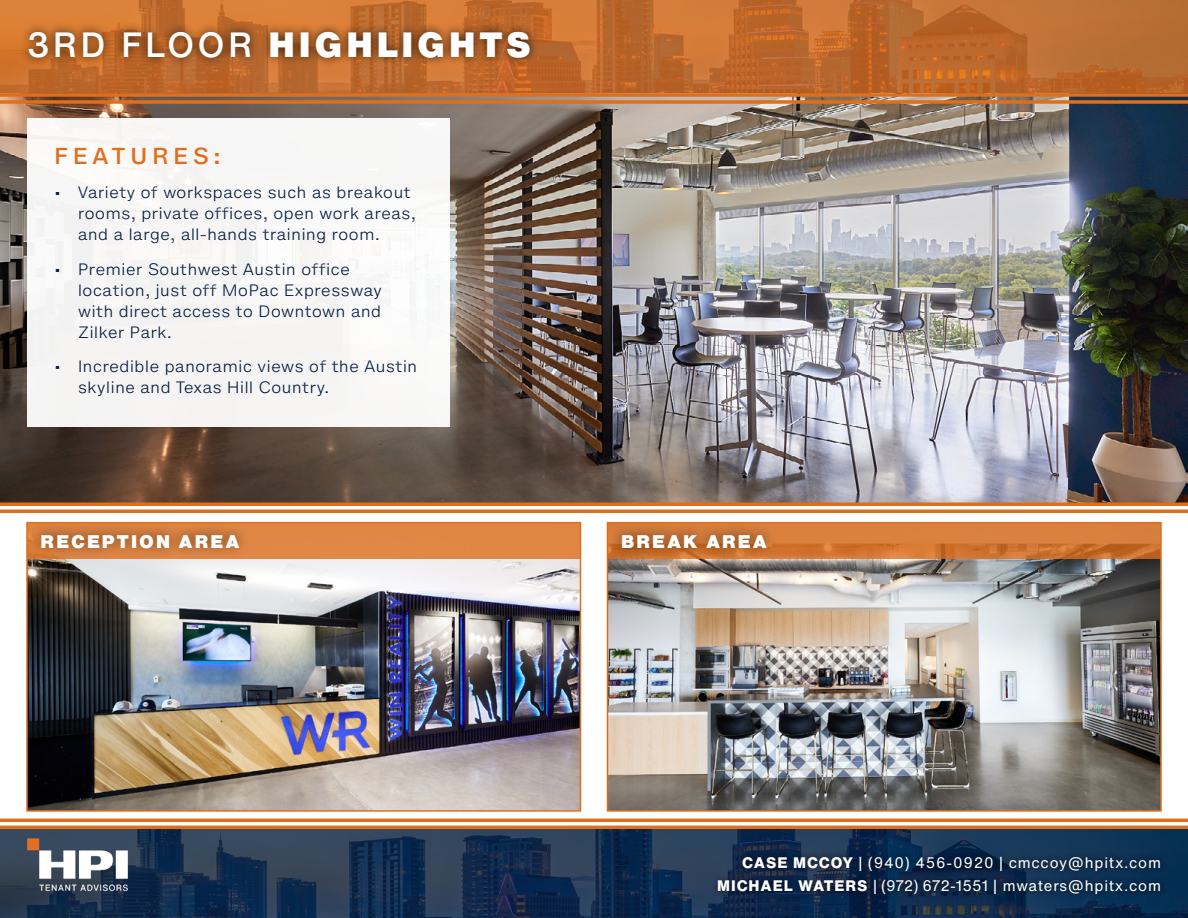
<style>
.page{position:relative;width:1188px;height:918px;background:#fff}
.page>*{position:absolute;margin:0;border:0;box-sizing:border-box;transform-origin:0 0}
.t1{font:900 34.5px "Helvetica Now Text";letter-spacing:.11em;color:#fff}
.t2{font:500 21px "Helvetica Now Micro";letter-spacing:.21em;color:#df6f1d}
.t3{font:900 18px "Helvetica Now Text";letter-spacing:.11em;color:#fff}
.t4{font:300 15px/21px "Helvetica Now Micro";color:#041e42}
.t5{font:15px/22.8px "Helvetica Now Text";letter-spacing:.05em;color:#fff;text-align:right}
.s1{font-weight:500}
.s2{font-weight:800}
</style>
<div class="page">
<img style="left:0;top:97px;width:1188px;height:405px">
<svg style="left:0;top:93px;width:1188px;height:4px;background:#d37027"></svg>
<svg style="left:0;top:100px;width:1188px;height:4px;background:#d37027"></svg>
<svg style="left:0;top:0;width:1188px;height:93px;background:#c16d2f"></svg>
<div style="left:27px;top:118px;width:422px;height:309px;background:#f7f6f6"></div>
<img style="left:29px;top:559px;width:549px;height:250px">
<div style="left:26px;top:522px;width:555px;height:290px;border:2px solid #df6f1d"></div>
<img style="left:610px;top:559px;width:549px;height:250px">
<div style="left:607px;top:522px;width:555px;height:290px;border:2px solid #df6f1d"></div>
<hr style="left:0;top:503px;width:1188px;height:3px;background:#df6f1d">
<hr style="left:0;top:510px;width:1188px;height:3px;background:#df6f1d">
<svg style="left:0;top:829px;width:1188px;height:89px;background:#1a3352"></svg>
<hr style="left:0;top:819px;width:1188px;height:3px;background:#df6f1d">
<hr style="left:0;top:826px;width:1188px;height:3px;background:#df6f1d">
<img style="left:3px;top:818px;width:160px;height:100px">
<div style="left:27px;top:523px;width:553px;height:36px;background:#e18746"></div>
<svg style="left:608px;top:523px;width:553px;height:36px;background:#d47a38"></svg>
<div style="left:29px;top:522px;width:222px;height:38px;background:#000;opacity:.5"></div>
<div style="left:610px;top:522px;width:168px;height:38px;background:#000;opacity:.5"></div>
<div style="left:20px;top:23px;width:520px;height:45px;background:#000;opacity:.75"></div>
<div style="left:711px;top:850px;width:456px;height:51px;background:#000;opacity:.75"></div>
<h1 class="t1" style="left:27px;top:19px;width:506px"><span class="s1">3RD FLOOR</span> HIGHLIGHTS</h1>
<h2 class="t2" style="left:54px;top:140px;width:168px">FEATURES:</h2>
<p class="t4" style="left:78px;top:182px;width:340px;text-indent:-24px">• Variety of workspaces such as breakout rooms, private offices, open work areas, and a large, all-hands training room.</p>
<p class="t4" style="left:78px;top:258px;width:306px;text-indent:-24px">• Premier Southwest Austin office location, just off MoPac Expressway with direct access to Downtown and<br>Zilker Park.</p>
<p class="t4" style="left:78px;top:356px;width:341px;text-indent:-24px">• Incredible panoramic views of the Austin skyline and Texas Hill Country.</p>
<p class="t3" style="left:41px;top:528px;width:200px">RECEPTION AREA</p>
<p class="t3" style="left:621px;top:528px;width:147px">BREAK AREA</p>
<p class="t5" style="left:717px;top:851px;width:445px"><span class="s2">CASE MCCOY</span> | (940) 456-0920 | cmccoy@hpitx.com<br><span class="s2">MICHAEL WATERS</span> | (972) 672-1551 | mwaters@hpitx.com</p>
</div>
